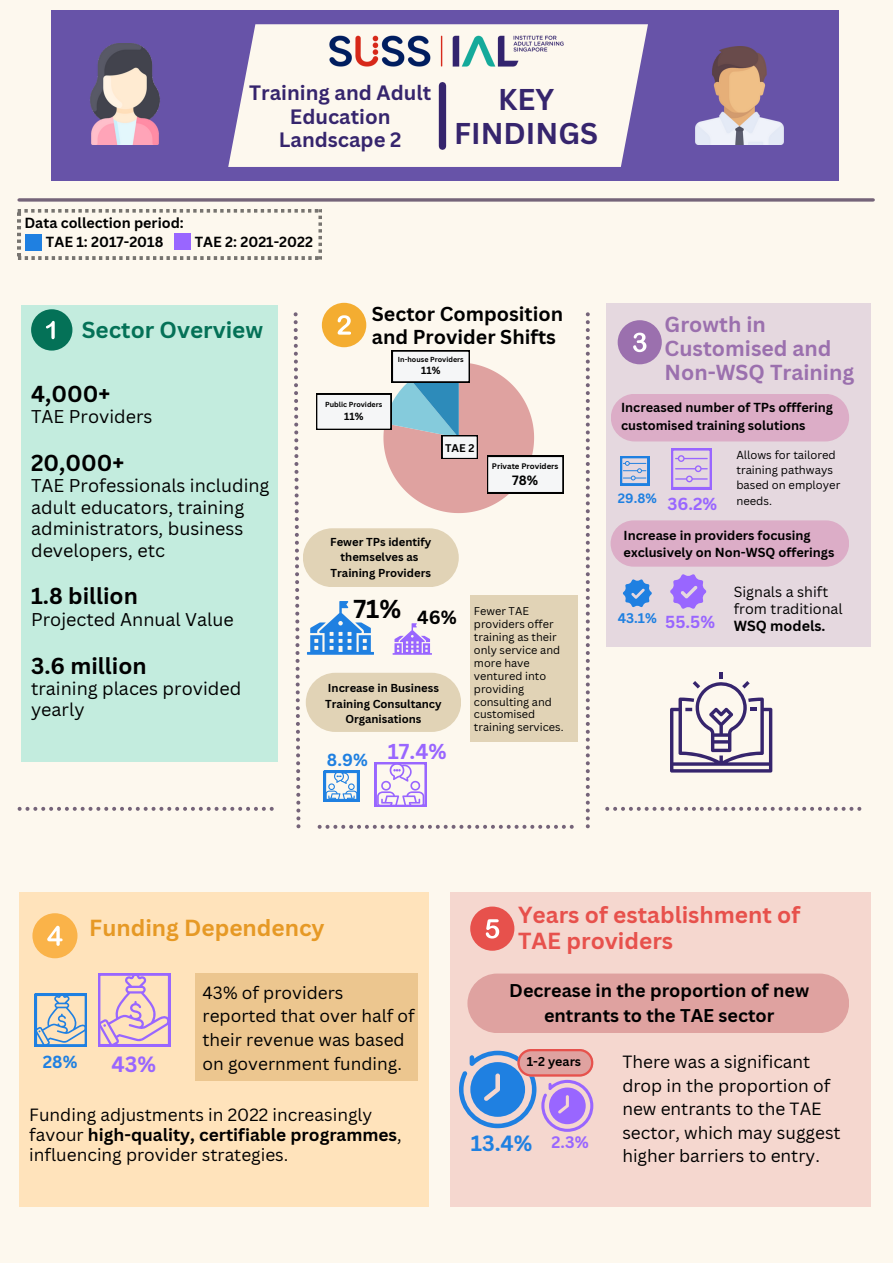
<style>
.page{position:relative;width:893px;height:1263px;background:#fdf8ee}
.page>*{position:absolute;margin:0;border:0;box-sizing:border-box;transform-origin:0 0}
.t1{font:700 29.25px/33.2px "Canva Sans";color:#36256d;text-align:center}
.t2{font:700 25.2px "Canva Sans";color:#000}
.t3{font:700 22.65px/25.9px "Canva Sans";color:#e7514c}
.t4{font:700 22.65px "Canva Sans";color:#e69925}
.t5{font:700 22.5px "Canva Sans";color:#000}
.t6{font:700 22.5px "Canva Sans";color:#047157}
.t7{font:700 21.52px "Canva Sans";color:#96f}
.t8{font:700 21.45px "Canva Sans";color:#1f80e1}
.t9{font:700 21.15px/24.2px "Canva Sans";color:#9b70ae}
.t10{font:700 21px "Canva Sans";color:#96f}
.t11{font:700 20.25px/23.1px "Canva Sans";color:#36256d;text-align:center}
.t12{font:700 19.65px/22.5px "Canva Sans";color:#000}
.t13{font:700 18.52px "Canva Sans";color:#000}
.t14{font:18px/21.4px "Canva Sans";color:#000}
.t15{font:700 18px/24.8px "Canva Sans";color:#000;text-align:center}
.t16{font:17.25px/23.6px "Canva Sans";color:#000}
.t17{font:700 17.02px "Canva Sans";color:#1f80e1}
.t18{font:700 16.95px "Canva Sans";color:#96f}
.t19{font:700 16.2px "Canva Sans";color:#96f}
.t20{font:700 14.25px "Canva Sans";color:#000}
.t21{font:14.25px/16.9px "Canva Sans";color:#000}
.t22{font:700 13.58px "Canva Sans";color:#1f80e1}
.t23{font:700 13.2px "Canva Sans";color:#1f80e1}
.t24{font:700 13.12px "Canva Sans";color:#000}
.t25{font:700 12.75px/17.4px "Canva Sans";color:#000}
.t26{font:700 12.52px "Canva Sans";color:#000}
.t27{font:700 11.25px/15.1px "Canva Sans";color:#000;text-align:center}
.t28{font:11.25px/15.1px "Canva Sans";color:#000}
.t29{font:10.95px/12.9px "Canva Sans";color:#000}
.t30{font:700 10.88px "Canva Sans";color:#000}
.t31{font:700 10.12px "Canva Sans";color:#000}
.t32{font:700 7.88px "Canva Sans";color:#000}
.t33{font:700 7.12px "Canva Sans";color:#000}
.s1{font-weight:700}
</style>
<div class="page">
<svg style="left:586px;top:312px;width:4px;height:516px"></svg>
<svg style="left:18px;top:807px;width:256px;height:4px"></svg>
<svg style="left:605px;top:807px;width:256px;height:4px"></svg>
<svg style="left:19px;top:198px;width:854px;height:4px;background:#897a8a"></svg>
<div style="left:21px;top:305px;width:257px;height:456px;background:#c3ecde"></div>
<div style="left:19px;top:892px;width:410px;height:314px;background:#ffe3bb"></div>
<div style="left:451px;top:892px;width:420px;height:314px;background:#f5d7cf"></div>
<div style="left:606px;top:303px;width:265px;height:343px;background:#e5d8df"></div>
<div style="left:51px;top:10px;width:787px;height:170px;background:#6753a8"></div>
<div style="left:228px;top:91px;width:408px;height:76px;background:#fdf8ee"></div>
<img style="left:242px;top:24px;width:406px;height:67px">
<img style="left:695px;top:46px;width:89px;height:99px">
<img style="left:90px;top:43px;width:70px;height:102px">
<div style="left:439px;top:86px;width:7px;height:60px;background:#36256d"></div>
<div style="left:322px;top:303px;width:44px;height:44px;background:#f4ad31;border-radius:50%"></div>
<div style="left:617px;top:320px;width:44px;height:44px;background:#9b70ae;border-radius:50%"></div>
<svg style="left:633px;top:333px;width:13px;height:19px"></svg>
<div style="left:470px;top:906px;width:44px;height:45px;background:#e7514c;border-radius:50%"></div>
<svg style="left:486px;top:919px;width:13px;height:19px"></svg>
<div style="left:32px;top:913px;width:45px;height:45px;background:#fab349;border-radius:50%"></div>
<svg style="left:47px;top:926px;width:16px;height:20px"></svg>
<div style="left:31px;top:309px;width:41px;height:41px;background:#047157;border-radius:50%"></div>
<svg style="left:46px;top:321px;width:9px;height:18px"></svg>
<svg style="left:620px;top:456px;width:29px;height:29px"></svg>
<svg style="left:671px;top:448px;width:41px;height:41px"></svg>
<div style="left:611px;top:394px;width:238px;height:47px;background:#dcadc7;border-radius:24px"></div>
<div style="left:610px;top:520px;width:239px;height:47px;background:#dcadc7;border-radius:23px"></div>
<svg style="left:670px;top:574px;width:36px;height:35px"></svg>
<svg style="left:623px;top:579px;width:29px;height:28px"></svg>
<svg style="left:670px;top:672px;width:102px;height:100px"></svg>
<svg style="left:35px;top:994px;width:52px;height:52px"></svg>
<svg style="left:98px;top:973px;width:72px;height:73px"></svg>
<div style="left:196px;top:973px;width:222px;height:108px;background:#ecc68f"></div>
<div style="left:467px;top:973px;width:382px;height:60px;background:#dfa2a0;border-radius:30px"></div>
<svg style="left:294px;top:312px;width:280px;height:517px"></svg>
<div style="left:470px;top:596px;width:107px;height:146px;background:#e1d3b6"></div>
<svg style="left:459px;top:1049px;width:134px;height:82px"></svg>
<svg style="left:18px;top:209px;width:304px;height:50px"></svg>
<div style="left:26px;top:235px;width:16px;height:16px;background:#1f80e1"></div>
<div style="left:175px;top:234px;width:16px;height:16px;background:#96f"></div>
<p class="t11" style="left:249px;top:81px;width:183px">Training and Adult<br>Education<br>Landscape 2</p>
<p class="t1" style="left:454px;top:82px;width:145px">KEY<br>FINDINGS</p>
<p class="t20" style="left:24px;top:213px;width:161px">Data collection period:</p>
<p class="t20" style="left:46px;top:232px;width:119px">TAE 1: 2017-2018</p>
<p class="t20" style="left:195px;top:232px;width:120px">TAE 2: 2021-2022</p>
<p class="t6" style="left:82px;top:314px;width:183px">Sector Overview</p>
<h4 class="t5" style="left:31px;top:378px;width:81px">4,000+</h4>
<h4 class="t14" style="left:31px;top:405px;width:123px">TAE Providers</h4>
<p class="t5" style="left:31px;top:447px;width:95px">20,000+</p>
<p class="t14" style="left:31px;top:475px;width:240px">TAE Professionals including adult educators, training administrators, business developers, etc</p>
<p class="t5" style="left:31px;top:580px;width:108px">1.8 billion</p>
<p class="t14" style="left:31px;top:608px;width:204px">Projected Annual Value</p>
<p class="t5" style="left:31px;top:649px;width:117px">3.6 million</p>
<p class="t14" style="left:31px;top:677px;width:212px">training places provided yearly</p>
<h3 class="t12" style="left:372px;top:302px;width:193px">Sector Composition and Provider Shifts</h3>
<h6 class="t33" style="left:398px;top:354px;width:67px">In-house Providers</h6>
<h6 class="t31" style="left:421px;top:364px;width:21px">11%</h6>
<p class="t33" style="left:325px;top:400px;width:59px">Public Providers</p>
<p class="t31" style="left:344px;top:409px;width:21px">11%</p>
<p class="t30" style="left:445px;top:440px;width:31px">TAE 2</p>
<h4 class="t32" style="left:492px;top:460px;width:68px">Private Providers</h4>
<h1 class="t24" style="left:512px;top:471px;width:27px">78%</h1>
<h5 class="t27" style="left:330px;top:534px;width:103px">Fewer TPs identify themselves as</h5>
<p class="t27" style="left:330px;top:564px;width:102px">Training Providers</p>
<p class="t2" style="left:353px;top:591px;width:49px">71%</p>
<p class="t13" style="left:417px;top:604px;width:41px">46%</p>
<p class="t27" style="left:325px;top:680px;width:118px">Increase in Business<br>Training Consultancy<br>Organisations</p>
<h4 class="t17" style="left:327px;top:747px;width:42px">8.9%</h4>
<p class="t10" style="left:388px;top:736px;width:60px">17.4%</p>
<h3 class="t29" style="left:474px;top:604px;width:91px">Fewer TAE providers offer training as their only service and more have ventured into providing consulting and customised training services.</h3>
<p class="t9" style="left:664px;top:312px;width:191px">Growth in<br>Customised and<br>Non-WSQ Training</p>
<p class="t25" style="left:621px;top:398px;width:213px">Increased number of TPs offfering customised training solutions</p>
<h2 class="t23" style="left:618px;top:489px;width:40px">29.8%</h2>
<p class="t18" style="left:667px;top:492px;width:51px">36.2%</p>
<p class="t28" style="left:736px;top:447px;width:105px">Allows for tailored training pathways based on employer needs.</p>
<p class="t25" style="left:623px;top:526px;width:212px">Increase in providers focusing exclusively on Non-WSQ offerings</p>
<p class="t22" style="left:617px;top:609px;width:41px">43.1%</p>
<p class="t18" style="left:665px;top:610px;width:51px">55.5%</p>
<p class="t21" style="left:734px;top:583px;width:110px">Signals a shift from traditional<br><span class="s1">WSQ models.</span></p>
<p class="t4" style="left:89px;top:912px;width:237px">Funding Dependency</p>
<p class="t17" style="left:43px;top:1050px;width:36px">28%</p>
<p class="t7" style="left:111px;top:1049px;width:46px">43%</p>
<p class="t16" style="left:202px;top:980px;width:214px">43% of providers reported that over half of their revenue was based on government funding.</p>
<p class="t16" style="left:29px;top:1104px;width:374px;line-height:20.2px">Funding adjustments in 2022 increasingly favour <span class="s1">high-quality, certifiable programmes</span>, influencing provider strategies.</p>
<p class="t3" style="left:518px;top:901px;width:284px">Years of establishment of<br>TAE providers</p>
<h6 class="t15" style="left:509px;top:978px;width:301px">Decrease in the proportion of new entrants to the TAE sector</h6>
<p class="t26" style="left:527px;top:1052px;width:56px">1-2 years</p>
<p class="t16" style="left:622px;top:1049px;width:220px">There was a significant drop in the proportion of new entrants to the TAE sector, which may suggest higher barriers to entry.</p>
<h6 class="t8" style="left:471px;top:1128px;width:63px">13.4%</h6>
<p class="t19" style="left:551px;top:1130px;width:39px">2.3%</p>
</div>
